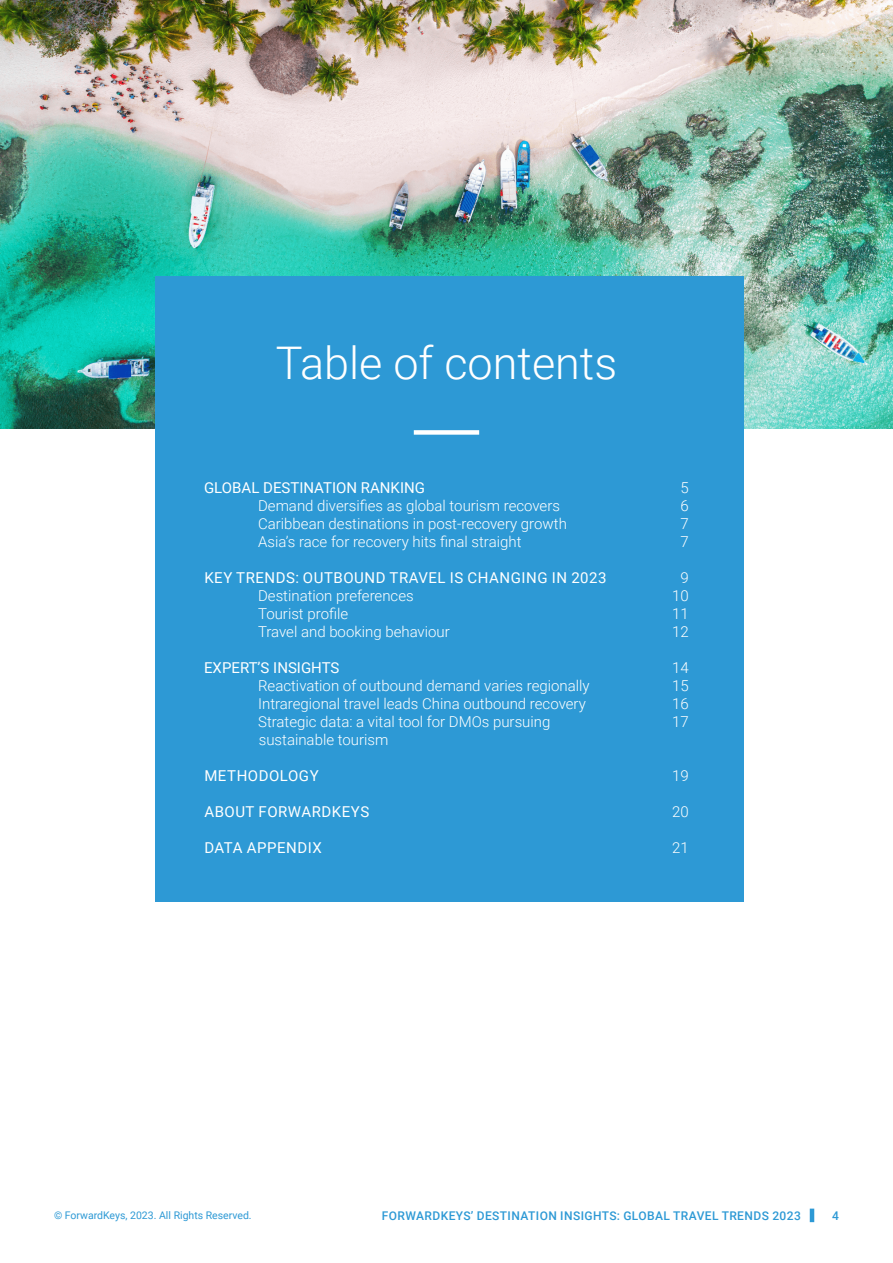
<style>
.page{position:relative;width:893px;height:1263px;background:#fff}
.page>*{position:absolute;margin:0;border:0;box-sizing:border-box;transform-origin:0 0}
.t1{font:300 45px "Roboto";color:#fff}
.t2{font:300 15px/18px "Roboto";color:#fff}
.t3{font:15px "Roboto";letter-spacing:.035em;color:#fff}
.t4{font:15px "Roboto";color:#fff}
.t5{font:500 12px "Roboto";letter-spacing:.035em;color:#2d99d5}
.t6{font:10.5px "Roboto";color:#2d99d5}
</style>
<div class="page">
<hr style="left:810px;top:1208px;width:4px;height:14px;background:#2d99d5">
<img style="left:0;top:0;width:893px;height:428px">
<div style="left:155px;top:276px;width:589px;height:626px;background:#2d99d5"></div>
<div style="left:414px;top:430px;width:65px;height:5px;background:#fff"></div>
<p class="t1" style="left:276px;top:332px;width:343px">Table of contents</p>
<p class="t4" style="left:204px;top:477px;width:222px">GLOBAL DESTINATION RANKING</p>
<p class="t2" style="left:258px;top:496px;width:303px">Demand diversifies as global tourism recovers</p>
<p class="t2" style="left:258px;top:514px;width:310px">Caribbean destinations in post-recovery growth</p>
<p class="t2" style="left:258px;top:532px;width:265px">Asia’s race for recovery hits final straight</p>
<p class="t3" style="left:204px;top:567px;width:404px">KEY TRENDS: OUTBOUND TRAVEL IS CHANGING IN 2023</p>
<p class="t2" style="left:258px;top:586px;width:157px">Destination preferences</p>
<p class="t2" style="left:258px;top:604px;width:92px">Tourist profile</p>
<p class="t2" style="left:258px;top:622px;width:193px">Travel and booking behaviour</p>
<p class="t4" style="left:204px;top:657px;width:137px">EXPERT’S INSIGHTS</p>
<p class="t2" style="left:258px;top:676px;width:333px">Reactivation of outbound demand varies regionally</p>
<p class="t2" style="left:258px;top:694px;width:329px">Intraregional travel leads China outbound recovery</p>
<p class="t2" style="left:258px;top:712px;width:294px">Strategic data: a vital tool for DMOs pursuing sustainable tourism</p>
<p class="t3" style="left:204px;top:765px;width:116px">METHODOLOGY</p>
<p class="t3" style="left:204px;top:801px;width:166px">ABOUT FORWARDKEYS</p>
<p class="t3" style="left:204px;top:837px;width:119px">DATA APPENDIX</p>
<p class="t2" style="left:681px;top:478px;width:10px">5</p>
<p class="t2" style="left:681px;top:496px;width:10px">6</p>
<p class="t2" style="left:681px;top:514px;width:10px">7</p>
<p class="t2" style="left:681px;top:532px;width:10px">7</p>
<p class="t2" style="left:681px;top:568px;width:10px">9</p>
<p class="t2" style="left:672px;top:586px;width:18px">10</p>
<p class="t2" style="left:672px;top:604px;width:18px">11</p>
<p class="t2" style="left:672px;top:622px;width:18px">12</p>
<p class="t2" style="left:672px;top:658px;width:18px">14</p>
<p class="t2" style="left:672px;top:676px;width:18px">15</p>
<p class="t2" style="left:672px;top:694px;width:18px">16</p>
<p class="t2" style="left:672px;top:712px;width:18px">17</p>
<p class="t2" style="left:672px;top:766px;width:18px">19</p>
<p class="t2" style="left:672px;top:802px;width:18px">20</p>
<p class="t2" style="left:672px;top:838px;width:18px">21</p>
<p class="t6" style="left:54px;top:1207px;width:199px">© ForwardKeys, 2023. All Rights Reserved.</p>
<p class="t5" style="left:382px;top:1207px;width:421px">FORWARDKEYS’ DESTINATION INSIGHTS: GLOBAL TRAVEL TRENDS 2023</p>
<p class="t5" style="left:832px;top:1207px;width:8px">4</p>
</div>
